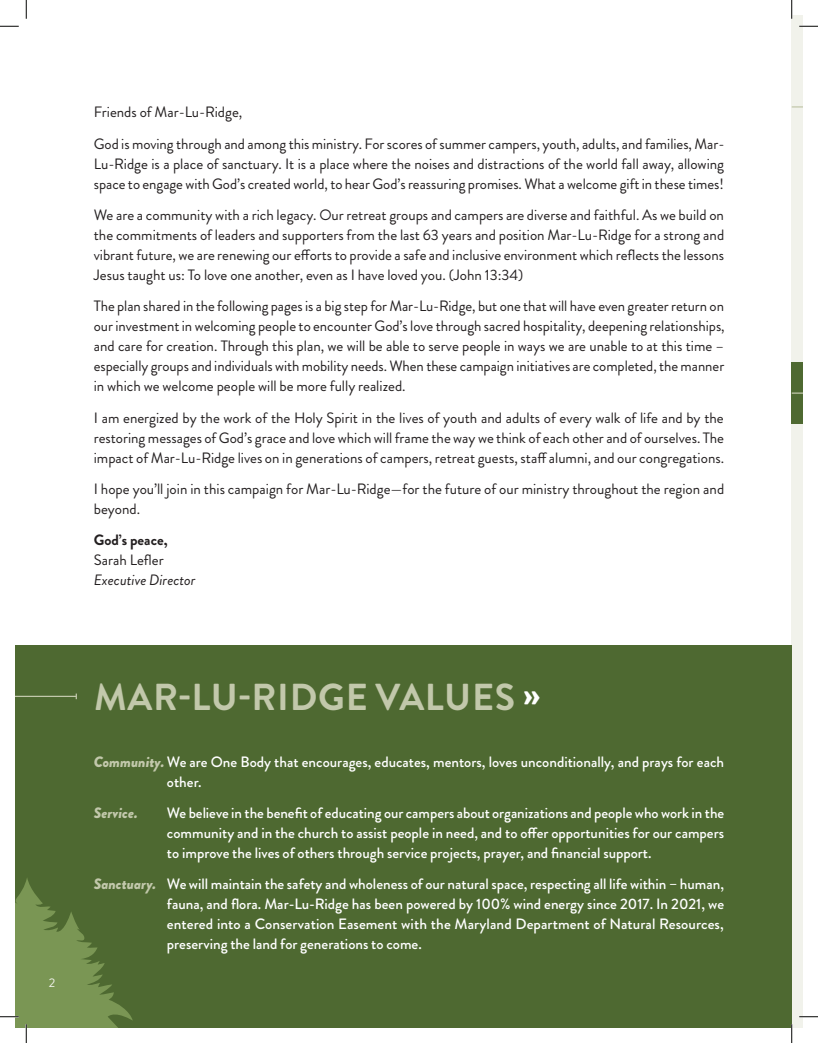
<style>
.page{position:relative;width:818px;height:1043px;background:#fff}
.page>*{position:absolute;margin:0;border:0;box-sizing:border-box;transform-origin:0 0}
.t1{font:700 37.5px "Brandon Grotesque";letter-spacing:.02em;color:#c2c8ab}
.t2{font:15px/20px "Brandon Grotesque";color:#231f20}
.t3{font:500 15px/20px "Brandon Grotesque";color:#fff;text-align:justify}
.t4{font:italic 15px "Brandon Grotesque";color:#231f20}
.t5{font:700 15px "Brandon Grotesque";color:#231f20}
.t6{font:italic 900 15px "Brandon Grotesque";letter-spacing:.005em;color:#c2c8ab}
.t7{font:12.5px "Brandon Grotesque";color:#f1f2eb}
.s1{color:#fff}
.s2{font-weight:900;font-style:italic;color:#c2c8ab}
</style>
<div class="page">
<div style="left:791px;top:15px;width:11px;height:1013px;background:#f1f2eb"></div>
<div style="left:15px;top:645px;width:776px;height:383px;background:#4e6931"></div>
<div style="left:791px;top:362px;width:11px;height:62px;background:#4e6931"></div>
<hr style="left:15px;top:695px;width:61px;height:2px;background:#c2c8ab">
<svg style="left:791px;top:392px;width:11px;height:2px"></svg>
<svg style="left:0;top:25px;width:19px;height:2px"></svg>
<svg style="left:799px;top:25px;width:19px;height:2px"></svg>
<svg style="left:799px;top:1015px;width:19px;height:2px"></svg>
<svg style="left:25px;top:0;width:2px;height:19px"></svg>
<svg style="left:0;top:878px;width:133px;height:164px"></svg>
<svg style="left:791px;top:0;width:1px;height:19px"></svg>
<svg style="left:791px;top:1024px;width:1px;height:18px"></svg>
<p class="t2" style="left:94px;top:97px;width:632px;line-height:31.2px">Friends of Mar-Lu-Ridge,<br>God is moving through and among this ministry. For scores of summer campers, youth, adults, and families, Mar-</p>
<p class="t2" style="left:94px;top:154px;width:632px">Lu-Ridge is a place of sanctuary. It is a place where the noises and distractions of the world fall away, allowing space to engage with God’s created world, to hear God’s reassuring promises. What a welcome gift in these times!</p>
<p class="t2" style="left:94px;top:205px;width:632px;text-align:justify">We are a community with a rich legacy. Our retreat groups and campers are diverse and faithful. As we build on the commitments of leaders and supporters from the last 63 years and position Mar-Lu-Ridge for a strong and vibrant future, we are renewing our efforts to provide a safe and inclusive environment which reflects the lessons Jesus taught us: To love one another, even as I have loved you. (John 13:34)</p>
<p class="t2" style="left:94px;top:296px;width:632px;text-align:justify">The plan shared in the following pages is a big step for Mar-Lu-Ridge, but one that will have even greater return on our investment in welcoming people to encounter God’s love through sacred hospitality, deepening relationships, and care for creation. Through this plan, we will be able to serve people in ways we are unable to at this time – especially groups and individuals with mobility needs. When these campaign initiatives are completed, the manner in which we welcome people will be more fully realized.</p>
<p class="t2" style="left:94px;top:407px;width:632px;text-align:justify">I am energized by the work of the Holy Spirit in the lives of youth and adults of every walk of life and by the restoring messages of God’s grace and love which will frame the way we think of each other and of ourselves. The impact of Mar-Lu-Ridge lives on in generations of campers, retreat guests, staff alumni, and our congregations.</p>
<p class="t2" style="left:94px;top:479px;width:632px">I hope you’ll join in this campaign for Mar-Lu-Ridge—for the future of our ministry throughout the region and beyond.</p>
<p class="t5" style="left:94px;top:529px;width:75px">God’s peace,</p>
<p class="t2" style="left:94px;top:550px;width:71px">Sarah Lefler</p>
<p class="t4" style="left:94px;top:569px;width:103px">Executive Director</p>
<p class="t7" style="left:49px;top:974px;width:8px">2</p>
<h1 class="t1" style="left:94px;top:670px;width:448px">MAR-LU-RIDGE VALUES <span class="s1">»</span></h1>
<p class="t3" style="left:167px;top:751px;width:558px;text-indent:-73px"><span class="s2">Community.</span> We are One Body that encourages, educates, mentors, loves unconditionally, and prays for each other.</p>
<p class="t6" style="left:94px;top:802px;width:45px">Service.</p>
<p class="t3" style="left:167px;top:803px;width:559px">We believe in the benefit of educating our campers about organizations and people who work in the community and in the church to assist people in need, and to offer opportunities for our campers to improve the lives of others through service projects, prayer, and financial support.</p>
<p class="t3" style="left:167px;top:874px;width:558px;text-indent:-73px"><span class="s2">Sanctuary.</span> We will maintain the safety and wholeness of our natural space, respecting all life within – human, fauna, and flora. Mar-Lu-Ridge has been powered by 100% wind energy since 2017. In 2021, we entered into a Conservation Easement with the Maryland Department of Natural Resources, preserving the land for generations to come.</p>
</div>
